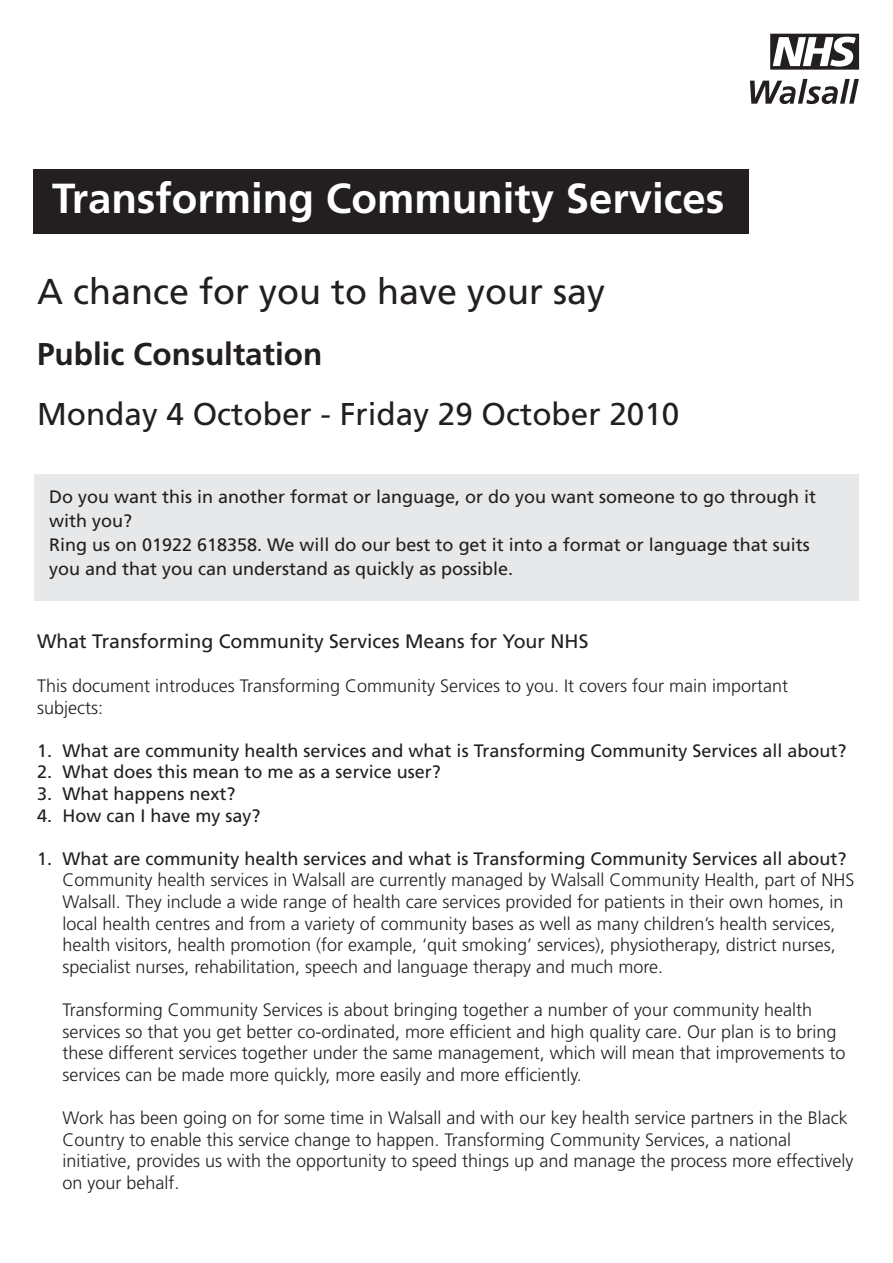
<style>
.page{position:relative;width:893px;height:1263px;background:#fff}
.page>*{position:absolute;margin:0;border:0;box-sizing:border-box;transform-origin:0 0}
.t1{font:700 42px "Frutiger";color:#fff}
.t2{font:36px "Frutiger LT Com";color:#231f20}
.t3{font:31.5px "Frutiger LT Com";color:#231f20}
.t4{font:700 31.5px "Frutiger LT Com";color:#231f20}
.t5{font:19.5px "Frutiger LT Com";color:#231f20}
.t6{font:300 18px/21.6px "Frutiger LT Com";color:#231f20}
.t7{font:18px/24px "Frutiger LT Com";color:#231f20}
</style>
<div class="page">
<svg style="left:770px;top:34px;width:89px;height:36px"></svg>
<svg style="left:750px;top:79px;width:109px;height:25px"></svg>
<div style="left:33px;top:169px;width:715px;height:65px;background:#231f20"></div>
<div style="left:34px;top:474px;width:825px;height:127px;background:#e7e8e9"></div>
<h1 class="t1" style="left:52px;top:181px;width:674px">Transforming Community Services</h1>
<h2 class="t2" style="left:37px;top:271px;width:570px">A chance for you to have your say</h2>
<h3 class="t4" style="left:37px;top:335px;width:287px">Public Consultation</h3>
<h3 class="t3" style="left:37px;top:395px;width:644px">Monday 4 October - Friday 29 October 2010</h3>
<p class="t7" style="left:49px;top:485px;width:769px">Do you want this in another format or language, or do you want someone to go through it with you?<br>Ring us on 01922 618358. We will do our best to get it into a format or language that suits you and that you can understand as quickly as possible.</p>
<p class="t5" style="left:37px;top:630px;width:553px">What Transforming Community Services Means for Your NHS</p>
<p class="t6" style="left:37px;top:675px;width:753px">This document introduces Transforming Community Services to you. It covers four main important subjects:</p>
<p class="t7" style="left:37px;top:739px;width:811px">1. What are community health services and what is Transforming Community Services all about?</p>
<p class="t7" style="left:37px;top:760px;width:405px">2. What does this mean to me as a service user?</p>
<p class="t7" style="left:37px;top:782px;width:200px">3. What happens next?</p>
<p class="t7" style="left:37px;top:803px;width:225px">4. How can I have my say?</p>
<p class="t7" style="left:37px;top:847px;width:811px">1. What are community health services and what is Transforming Community Services all about?</p>
<p class="t6" style="left:63px;top:869px;width:794px">Community health services in Walsall are currently managed by Walsall Community Health, part of NHS Walsall. They include a wide range of health care services provided for patients in their own homes, in local health centres and from a variety of community bases as well as many children’s health services, health visitors, health promotion (for example, ‘quit smoking’ services), physiotherapy, district nurses, specialist nurses, rehabilitation, speech and language therapy and much more.</p>
<p class="t6" style="left:63px;top:999px;width:785px">Transforming Community Services is about bringing together a number of your community health services so that you get better co-ordinated, more efficient and high quality care. Our plan is to bring these different services together under the same management, which will mean that improvements to services can be made more quickly, more easily and more efficiently.</p>
<p class="t6" style="left:63px;top:1107px;width:792px">Work has been going on for some time in Walsall and with our key health service partners in the Black Country to enable this service change to happen. Transforming Community Services, a national initiative, provides us with the opportunity to speed things up and manage the process more effectively on your behalf.</p>
</div>
